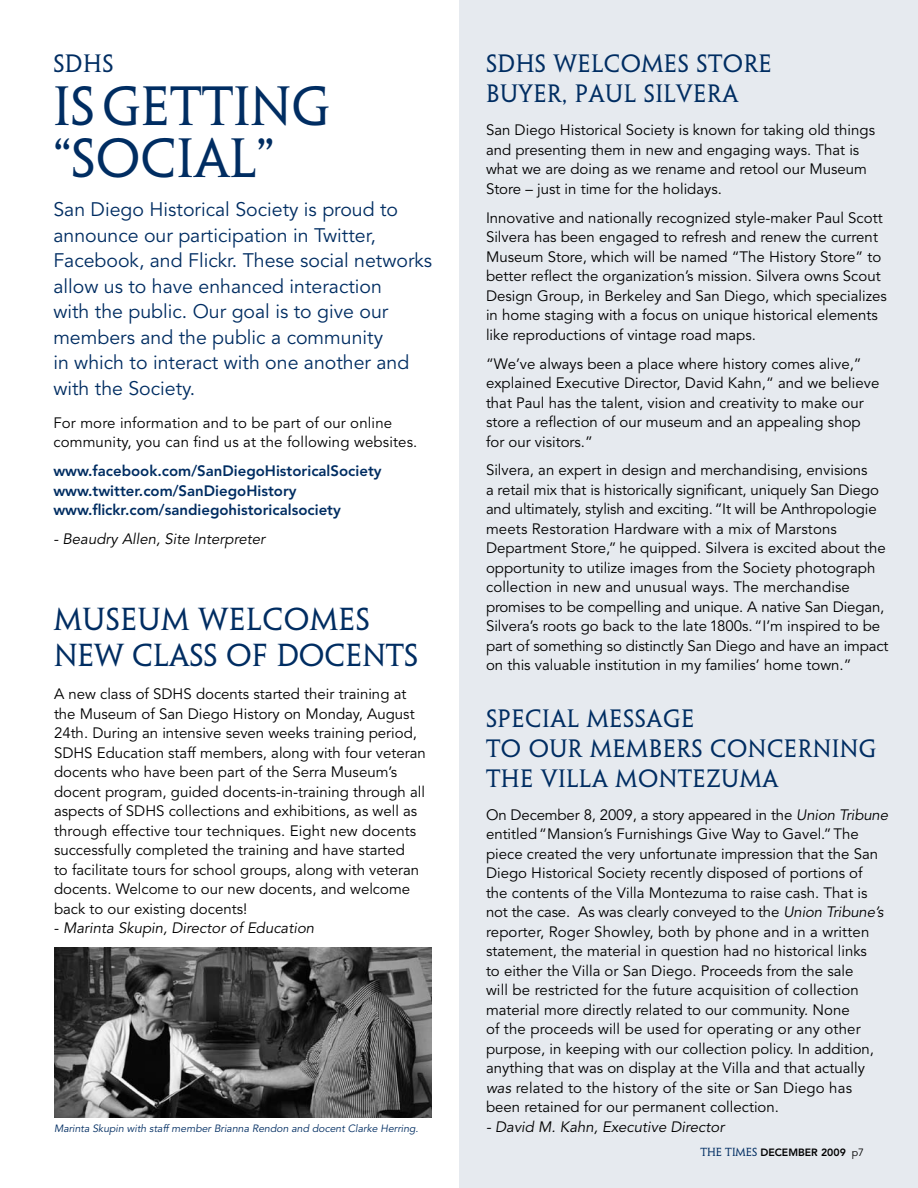
<style>
.page{position:relative;width:918px;height:1188px;background:#fff}
.page>*{position:absolute;margin:0;border:0;box-sizing:border-box;transform-origin:0 0}
.t1{font:49.5px/52.5px "Penumbra MM 365 1000";color:#002d62}
.t2{font:28.5px/36px "Penumbra MM 365 1000";color:#002d62}
.t3{font:22.5px/30px "Penumbra MM 365 1000";letter-spacing:.02em;color:#002d62}
.t4{font:19.5px/25.5px "Avenir";color:#002d62}
.t5{font:15px/19.5px "Avenir";color:#000}
.t6{font:800 15px/19.5px "Avenir";color:#002d62}
.t7{font:italic 15px "Avenir";color:#000}
.t8{font:italic 10.5px "Avenir";color:#002d62}
.t9{font:800 10.5px "Avenir";color:#000}
.s1{font-style:normal}
.s2{font-style:italic}
.s3{font-family:"Penumbra MM 365 1000";font-weight:400;color:#002d62}
.s4{font-weight:400}
</style>
<div class="page">
<div style="left:459px;top:0;width:459px;height:1188px;background:#e6eaef"></div>
<img style="left:54px;top:947px;width:377px;height:171px">
<h3 class="t3" style="left:53px;top:49px;width:62px">SDHS</h3>
<h1 class="t1" style="left:53px;top:80px;width:278px">ISGETTING “SOCIAL”</h1>
<p class="t4" style="left:53px;top:197px;width:380px">San Diego Historical Society is proud to announce our participation in Twitter, Facebook, and Flickr. These social networks allow us to have enhanced interaction<br>with the public. Our goal is to give our members and the public a community<br>in which to interact with one another and with the Society.</p>
<p class="t5" style="left:53px;top:413px;width:366px">For more information and to be part of our online community, you can find us at the following websites.</p>
<p class="t6" style="left:53px;top:461px;width:330px">www.facebook.com/SanDiegoHistoricalSociety www.twitter.com/SanDiegoHistory www.flickr.com/sandiegohistoricalsociety</p>
<p class="t7" style="left:53px;top:530px;width:213px">- Beaudry Allen, Site Interpreter</p>
<h2 class="t2" style="left:54px;top:602px;width:366px">MUSEUM WELCOMES<br>NEW CLASS OF DOCENTS</h2>
<p class="t5" style="left:54px;top:685px;width:373px">A new class of SDHS docents started their training at the Museum of San Diego History on Monday, August 24th. During an intensive seven weeks training period, SDHS Education staff members, along with four veteran docents who have been part of the Serra Museum’s docent program, guided docents-in-training through all aspects of SDHS collections and exhibitions, as well as through effective tour techniques. Eight new docents successfully completed the training and have started<br>to facilitate tours for school groups, along with veteran docents. Welcome to our new docents, and welcome back to our existing docents!</p>
<p class="t7" style="left:54px;top:920px;width:262px"><span class="s1">-</span> Marinta Skupin, Director of Education</p>
<p class="t8" style="left:54px;top:1122px;width:366px">Marinta Skupin with staff member Brianna Rendon and docent Clarke Herring.</p>
<h3 class="t3" style="left:486px;top:49px;width:287px">SDHS WELCOMES STORE<br>BUYER, PAUL SILVERA</h3>
<p class="t5" style="left:486px;top:121px;width:391px">San Diego Historical Society is known for taking old things and presenting them in new and engaging ways. That is what we are doing as we rename and retool our Museum Store – just in time for the holidays.</p>
<p class="t5" style="left:486px;top:208px;width:402px">Innovative and nationally recognized style-maker Paul Scott Silvera has been engaged to refresh and renew the current Museum Store, which will be named “The History Store” to better reflect the organization’s mission. Silvera owns Scout Design Group, in Berkeley and San Diego, which specializes in home staging with a focus on unique historical elements like reproductions of vintage road maps.</p>
<p class="t5" style="left:486px;top:354px;width:395px">“We’ve always been a place where history comes alive,” explained Executive Director, David Kahn,“ and we believe that Paul has the talent, vision and creativity to make our store a reflection of our museum and an appealing shop for our visitors.”</p>
<p class="t5" style="left:486px;top:461px;width:404px">Silvera, an expert in design and merchandising, envisions<br>a retail mix that is historically significant, uniquely San Diego and ultimately, stylish and exciting. “It will be Anthropologie meets Restoration Hardware with a mix of Marstons Department Store,” he quipped. Silvera is excited about the opportunity to utilize images from the Society photograph collection in new and unusual ways. The merchandise promises to be compelling and unique. A native San Diegan, Silvera’s roots go back to the late 1800s. “I’m inspired to be part of something so distinctly San Diego and have an impact on this valuable institution in my families’ home town.”</p>
<h3 class="t3" style="left:486px;top:703px;width:392px">SPECIAL MESSAGE<br>TO OUR MEMBERS CONCERNING<br>THE VILLA MONTEZUMA</h3>
<p class="t5" style="left:486px;top:805px;width:404px">On December 8, 2009, a story appeared in the <span class="s2">Union Tribune </span>entitled “Mansion’s Furnishings Give Way to Gavel.” The piece created the very unfortunate impression that the San Diego Historical Society recently disposed of portions of<br>the contents of the Villa Montezuma to raise cash. That is not the case. As was clearly conveyed to the <span class="s2">Union Tribune’s </span>reporter, Roger Showley, both by phone and in a written statement, the material in question had no historical links<br>to either the Villa or San Diego. Proceeds from the sale<br>will be restricted for the future acquisition of collection material more directly related to our community. None<br>of the proceeds will be used for operating or any other purpose, in keeping with our collection policy. In addition, anything that was on display at the Villa and that actually <span class="s2">was</span> related to the history of the site or San Diego has been retained for our permanent collection.</p>
<p class="t7" style="left:486px;top:1118px;width:240px">- David M. Kahn, Executive Director</p>
<p class="t9" style="left:700px;top:1146px;width:165px"><span class="s3">THE TIMES</span> DECEMBER 2009 <span class="s4">p7</span></p>
</div>
